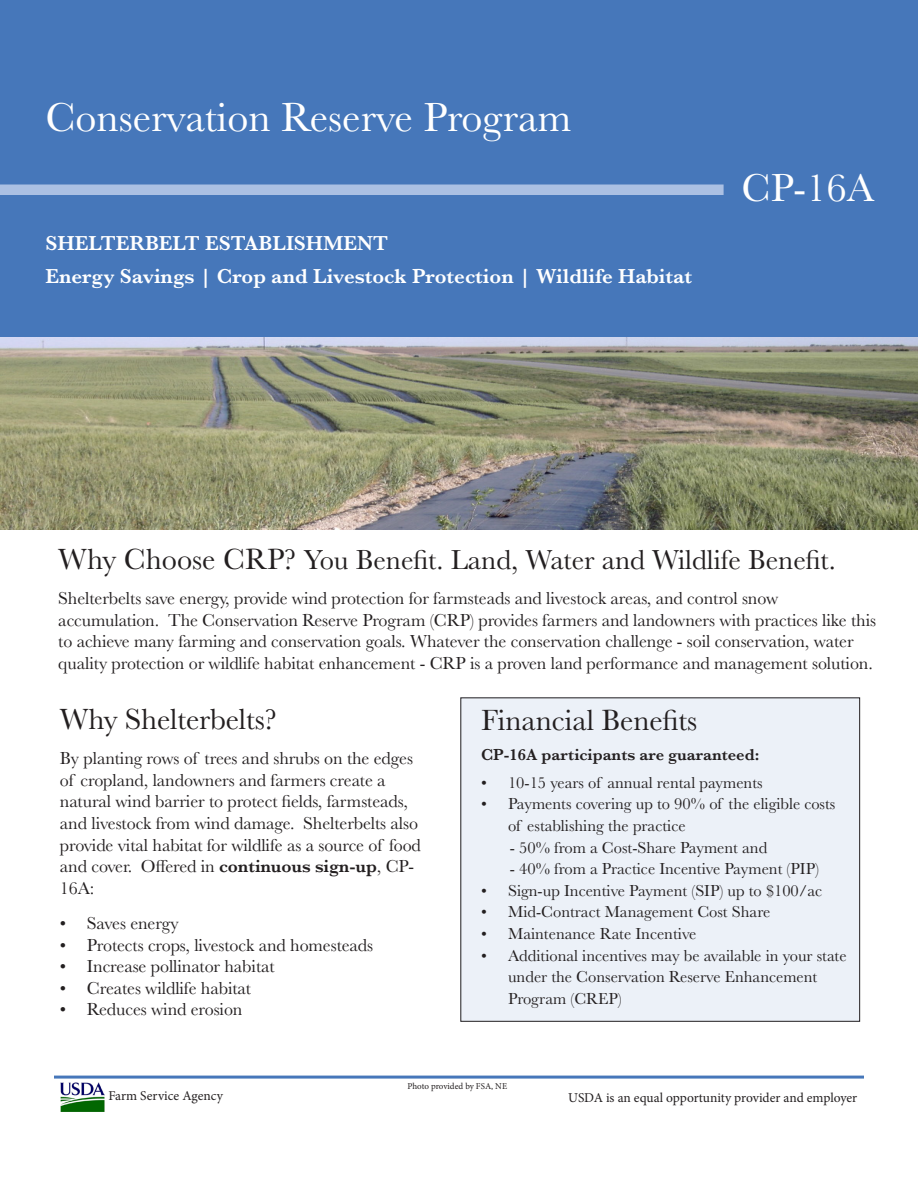
<style>
.page{position:relative;width:918px;height:1188px;background:#fff}
.page>*{position:absolute;margin:0;border:0;box-sizing:border-box;transform-origin:0 0}
.t1{font:42px "Baskerville";color:#fff}
.t2{font:40.5px "Baskerville";color:#fff}
.t3{font:30.3px "Baskerville";letter-spacing:-.005em;color:#231f20}
.t4{font:28.5px "Baskerville";color:#231f20}
.t5{font:600 21px "Baskerville";color:#fff}
.t6{font:18px/21.6px "Baskerville";letter-spacing:-.005em;color:#231f20}
.t7{font:16.5px/21.6px "Baskerville";color:#231f20}
.t8{font:600 16.5px "Baskerville";color:#231f20}
.t9{font:13.5px "Minion Pro";color:#231f20}
.t10{font:9px "Minion Pro";letter-spacing:-.005em;color:#231f20}
.s1{font-size:30.3px}
.s2{font-weight:600}
</style>
<div class="page">
<div style="left:460px;top:697px;width:400px;height:325px;background:#ecf1f8"></div>
<div style="left:460px;top:697px;width:400px;height:325px;border:1px solid #231f20"></div>
<img style="left:60px;top:1082px;width:44px;height:29px">
<hr style="left:54px;top:1076px;width:810px;height:3px;background:#4677ba">
<div style="left:0;top:0;width:918px;height:337px;background:#4677ba"></div>
<div style="left:0;top:184px;width:724px;height:11px;background:#abc0e3"></div>
<img style="left:0;top:338px;width:918px;height:191px">
<p class="t1" style="left:45px;top:91px;width:528px">Conservation Reserve Program</p>
<p class="t5" style="left:45px;top:228px;width:344px">SHELTERBELT ESTABLISHMENT</p>
<p class="t5" style="left:45px;top:262px;width:648px">Energy Savings | Crop and Livestock Protection | Wildlife Habitat</p>
<p class="t2" style="left:742px;top:162px;width:134px">CP-16A</p>
<p class="t4" style="left:58px;top:542px;width:779px"><span class="s1">Why Choose CRP?</span> You Benefit. Land, Water and Wildlife Benefit.</p>
<p class="t6" style="left:58px;top:588px;width:819px">Shelterbelts save energy, provide wind protection for farmsteads and livestock areas, and control snow accumulation. The Conservation Reserve Program (CRP) provides farmers and landowners with practices like this to achieve many farming and conservation goals. Whatever the conservation challenge - soil conservation, water quality protection or wildlife habitat enhancement - CRP is a proven land performance and management solution.</p>
<p class="t3" style="left:60px;top:700px;width:218px">Why Shelterbelts?</p>
<p class="t6" style="left:60px;top:748px;width:363px">By planting rows of trees and shrubs on the edges of cropland, landowners and farmers create a natural wind barrier to protect fields, farmsteads, and livestock from wind damage. Shelterbelts also provide vital habitat for wildlife as a source of food and cover. Offered in <span class="s2">continuous sign-up</span>, CP-16A:</p>
<p class="t6" style="left:60px;top:913px;width:120px">• Saves energy</p>
<p class="t6" style="left:60px;top:934px;width:315px">• Protects crops, livestock and homesteads</p>
<p class="t6" style="left:60px;top:956px;width:216px">• Increase pollinator habitat</p>
<p class="t6" style="left:60px;top:977px;width:193px">• Creates wildlife habitat</p>
<p class="t6" style="left:60px;top:999px;width:184px">• Reduces wind erosion</p>
<p class="t3" style="left:481px;top:701px;width:218px">Financial Benefits</p>
<p class="t8" style="left:481px;top:743px;width:280px">CP-16A participants are guaranteed:</p>
<p class="t7" style="left:481px;top:772px;width:283px">• 10-15 years of annual rental payments</p>
<p class="t7" style="left:508px;top:794px;width:329px;text-indent:-27px">• Payments covering up to 90% of the eligible costs of establishing the practice</p>
<p class="t7" style="left:510px;top:837px;width:259px">- 50% from a Cost-Share Payment and</p>
<p class="t7" style="left:510px;top:858px;width:311px">- 40% from a Practice Incentive Payment (PIP)</p>
<p class="t7" style="left:481px;top:880px;width:343px">• Sign-up Incentive Payment (SIP) up to $100/ac</p>
<p class="t7" style="left:481px;top:902px;width:291px">• Mid-Contract Management Cost Share</p>
<p class="t7" style="left:481px;top:923px;width:217px">• Maintenance Rate Incentive</p>
<p class="t7" style="left:508px;top:945px;width:340px;text-indent:-27px">• Additional incentives may be available in your state under the Conservation Reserve Enhancement<br>Program (CREP)</p>
<p class="t10" style="left:407px;top:1080px;width:101px">Photo provided by FSA, NE</p>
<p class="t9" style="left:108px;top:1087px;width:116px">Farm Service Agency</p>
<p class="t9" style="left:568px;top:1089px;width:291px">USDA is an equal opportunity provider and employer</p>
</div>
